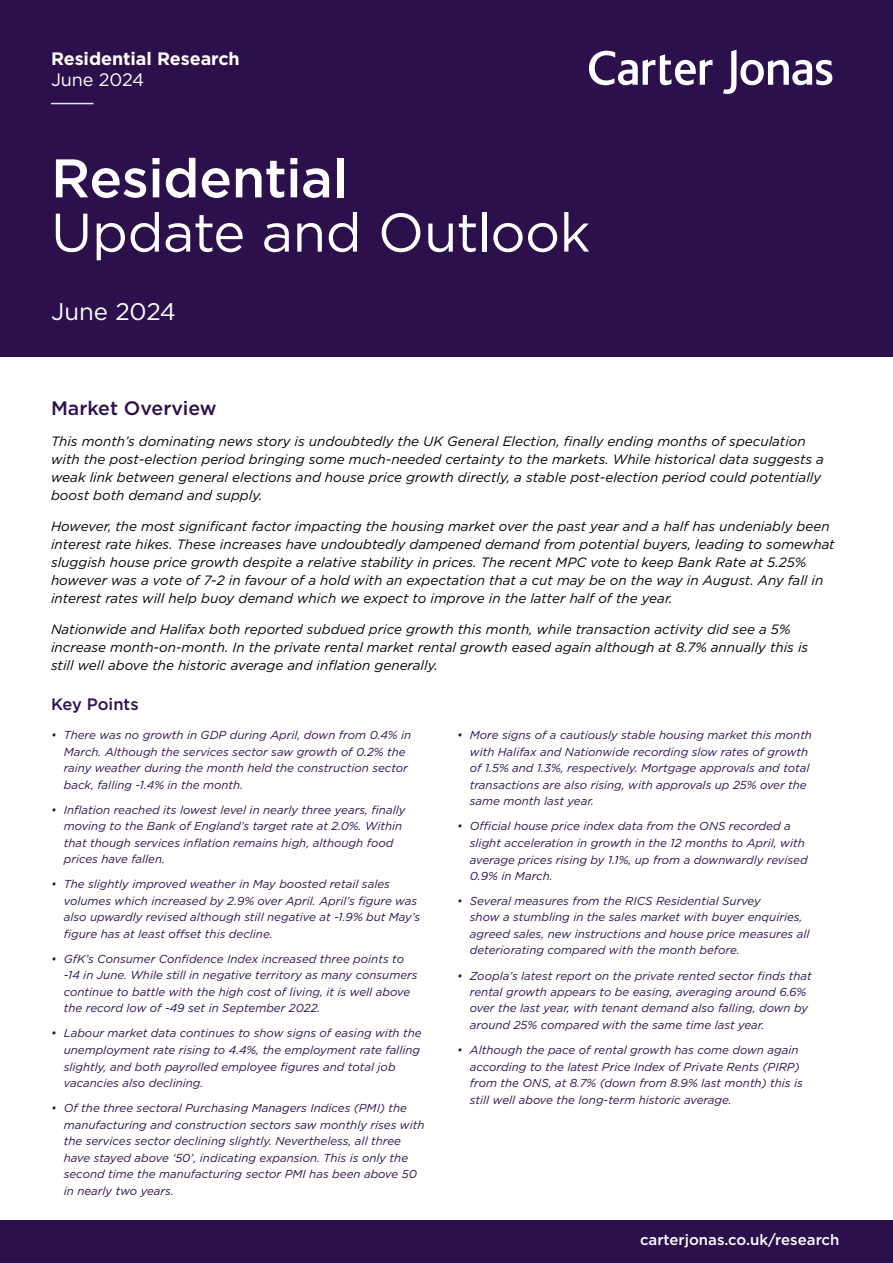
<style>
.page{position:relative;width:893px;height:1263px;background:#fff}
.page>*{position:absolute;margin:0;border:0;box-sizing:border-box;transform-origin:0 0}
.t1{font:54.3px "Gotham";letter-spacing:-.01em;color:#fff}
.t2{font:500 54.3px "Gotham";letter-spacing:-.01em;color:#fff}
.t3{font:24px "Gotham";letter-spacing:-.005em;color:#fff}
.t4{font:500 19.5px "Gotham";color:#2c104c}
.t5{font:700 18px "Gotham";letter-spacing:-.005em;color:#fff}
.t6{font:18px "Gotham";letter-spacing:-.005em;color:#fff}
.t7{font:500 16.5px "Gotham";color:#2c104c}
.t8{font:500 15px "Gotham";color:#fff}
.t9{font:italic 13.5px/18px "Gotham";color:#000}
.t10{font:italic 11.55px/16.5px "Gotham";color:#2c104c}
</style>
<div class="page">
<div style="left:0;top:1220px;width:893px;height:43px;background:#2c104c"></div>
<div style="left:0;top:0;width:893px;height:357px;background:#2c104c"></div>
<hr style="left:51px;top:103px;width:43px;height:1px;background:#fff">
<svg style="left:723px;top:50px;width:109px;height:44px"></svg>
<svg style="left:589px;top:51px;width:123px;height:34px"></svg>
<h3 class="t5" style="left:51px;top:47px;width:190px">Residential Research</h3>
<h3 class="t6" style="left:51px;top:68px;width:95px">June 2024</h3>
<h1 class="t2" style="left:51px;top:143px;width:298px">Residential</h1>
<h1 class="t1" style="left:51px;top:198px;width:541px">Update and Outlook</h1>
<h2 class="t3" style="left:51px;top:297px;width:127px">June 2024</h2>
<h3 class="t4" style="left:51px;top:396px;width:167px">Market Overview</h3>
<p class="t9" style="left:51px;top:432px;width:774px">This month’s dominating news story is undoubtedly the UK General Election, finally ending months of speculation with the post-election period bringing some much-needed certainty to the markets. While historical data suggests a weak link between general elections and house price growth directly, a stable post-election period could potentially boost both demand and supply.</p>
<p class="t9" style="left:51px;top:517px;width:785px">However, the most significant factor impacting the housing market over the past year and a half has undeniably been interest rate hikes. These increases have undoubtedly dampened demand from potential buyers, leading to somewhat sluggish house price growth despite a relative stability in prices. The recent MPC vote to keep Bank Rate at 5.25% however was a vote of 7-2 in favour of a hold with an expectation that a cut may be on the way in August. Any fall in interest rates will help buoy demand which we expect to improve in the latter half of the year.</p>
<p class="t9" style="left:51px;top:619px;width:759px">Nationwide and Halifax both reported subdued price growth this month, while transaction activity did see a 5% increase month-on-month. In the private rental market rental growth eased again although at 8.7% annually this is still well above the historic average and inflation generally.</p>
<h3 class="t7" style="left:51px;top:693px;width:89px">Key Points</h3>
<p class="t10" style="left:64px;top:727px;width:349px;text-indent:-13px">• There was no growth in GDP during April, down from 0.4% in March. Although the services sector saw growth of 0.2% the rainy weather during the month held the construction sector back, falling -1.4% in the month.</p>
<p class="t10" style="left:64px;top:801px;width:343px;text-indent:-13px">• Inflation reached its lowest level in nearly three years, finally moving to the Bank of England’s target rate at 2.0%. Within that though services inflation remains high, although food prices have fallen.</p>
<p class="t10" style="left:64px;top:876px;width:358px;text-indent:-13px">• The slightly improved weather in May boosted retail sales volumes which increased by 2.9% over April. April’s figure was also upwardly revised although still negative at -1.9% but May’s figure has at least offset this decline.</p>
<p class="t10" style="left:64px;top:950px;width:355px;text-indent:-13px">• GfK’s Consumer Confidence Index increased three points to -14 in June. While still in negative territory as many consumers continue to battle with the high cost of living, it is well above the record low of -49 set in September 2022.</p>
<p class="t10" style="left:64px;top:1025px;width:359px;text-indent:-13px">• Labour market data continues to show signs of easing with the unemployment rate rising to 4.4%, the employment rate falling slightly, and both payrolled employee figures and total job vacancies also declining.</p>
<p class="t10" style="left:64px;top:1099px;width:362px;text-indent:-13px">• Of the three sectoral Purchasing Managers Indices (PMI) the manufacturing and construction sectors saw monthly rises with the services sector declining slightly. Nevertheless, all three have stayed above ‘50’, indicating expansion. This is only the second time the manufacturing sector PMI has been above 50 in nearly two years.</p>
<p class="t10" style="left:470px;top:727px;width:344px;text-indent:-13px">• More signs of a cautiously stable housing market this month with Halifax and Nationwide recording slow rates of growth of 1.5% and 1.3%, respectively. Mortgage approvals and total transactions are also rising, with approvals up 25% over the same month last year.</p>
<p class="t10" style="left:470px;top:818px;width:339px;text-indent:-13px">• Official house price index data from the ONS recorded a slight acceleration in growth in the 12 months to April, with average prices rising by 1.1%, up from a downwardly revised 0.9% in March.</p>
<p class="t10" style="left:470px;top:892px;width:341px;text-indent:-13px">• Several measures from the RICS Residential Survey<br>show a stumbling in the sales market with buyer enquiries, agreed sales, new instructions and house price measures all deteriorating compared with the month before.</p>
<p class="t10" style="left:470px;top:967px;width:343px;text-indent:-13px">• Zoopla’s latest report on the private rented sector finds that rental growth appears to be easing, averaging around 6.6% over the last year, with tenant demand also falling, down by around 25% compared with the same time last year.</p>
<p class="t10" style="left:470px;top:1041px;width:335px;text-indent:-13px">• Although the pace of rental growth has come down again according to the latest Price Index of Private Rents (PIRP) from the ONS, at 8.7% (down from 8.9% last month) this is still well above the long-term historic average.</p>
<p class="t8" style="left:640px;top:1230px;width:201px">carterjonas.co.uk/research</p>
</div>
